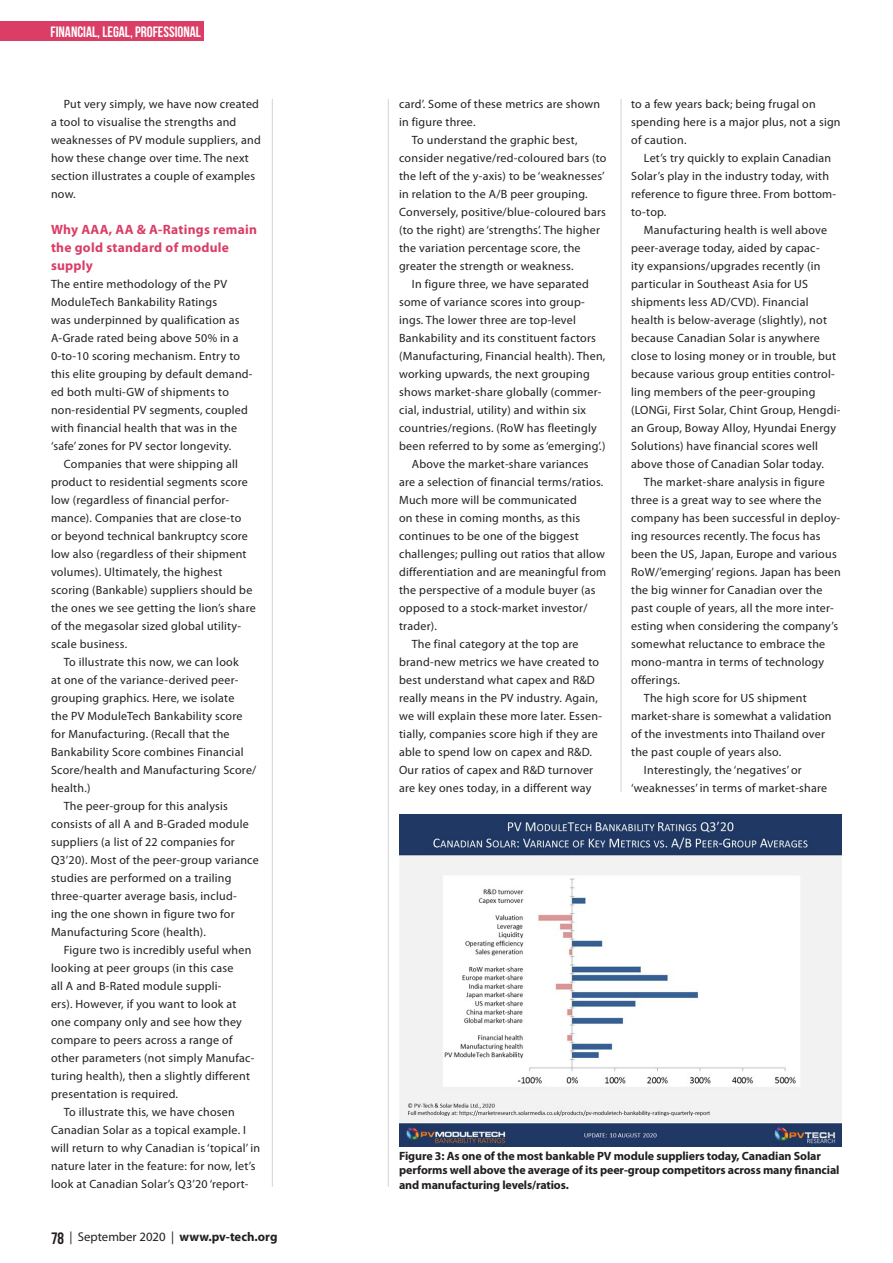
<style>
.page{position:relative;width:893px;height:1263px;background:#fff}
.page>*{position:absolute;margin:0;border:0;box-sizing:border-box;transform-origin:0 0}
.t1{font:15px "Bebas Neue";color:#fff}
.Subhead{font:700 13.5px/18px "Myriad Pro";letter-spacing:.02em;color:#da3d66}
.t2{font:12.75px "Myriad Pro";color:#231f20}
.Body_indent{font:12px/18px "Myriad Pro";letter-spacing:.02em;color:#231f20}
.Body_no_indent{font:12px/18px "Myriad Pro";letter-spacing:.02em;color:#231f20}
.t3{font:700 12px/14.4px "Myriad Pro";letter-spacing:-.01em;color:#231f20}
.s1{font-family:"Bebas Neue";font-size:16.5px}
.s2{font-weight:700}
</style>
<div class="page">
<div style="left:0;top:21px;width:204px;height:20px;background:#da3d66"></div>
<hr style="left:272px;top:99px;width:1px;height:1088px;background:#d1d2d4">
<hr style="left:388px;top:99px;width:1px;height:1088px;background:#d1d2d4">
<hr style="left:621px;top:99px;width:1px;height:693px;background:#d1d2d4">
<img style="left:399px;top:815px;width:443px;height:332px">
<p class="t1" style="left:51px;top:23px;width:152px">FINANCIAL, LEGAL, PROFESSIONAL</p>
<p class="Body_indent" style="left:51px;top:95px;width:211px;text-indent:13px">Put very simply, we have now created a tool to visualise the strengths and weaknesses of PV module suppliers, and how these change over time. The next section illustrates a couple of examples now.</p>
<p class="Subhead" style="left:51px;top:220px;width:208px">Why AAA, AA &amp; A-Ratings remain the gold standard of module supply</p>
<p class="Body_no_indent" style="left:51px;top:275px;width:203px">The entire methodology of the PV ModuleTech Bankability Ratings<br>was underpinned by qualification as A-Grade rated being above 50% in a 0-to-10 scoring mechanism. Entry to this elite grouping by default demand&shy;ed both multi-GW of shipments to non-residential PV segments, coupled with financial health that was in the ‘safe’ zones for PV sector longevity.</p>
<p class="Body_indent" style="left:51px;top:455px;width:206px;text-indent:13px">Companies that were shipping all product to residential segments score low (regardless of financial perfor&shy;mance). Companies that are close-to<br>or beyond technical bankruptcy score low also (regardless of their shipment volumes). Ultimately, the highest scoring (Bankable) suppliers should be the ones we see getting the lion’s share of the megasolar sized global utility&shy;scale business.</p>
<p class="Body_indent" style="left:51px;top:653px;width:207px;text-indent:13px">To illustrate this now, we can look<br>at one of the variance-derived peer&shy;grouping graphics. Here, we isolate<br>the PV ModuleTech Bankability score for Manufacturing. (Recall that the Bankability Score combines Financial Score/health and Manufacturing Score/ health.)</p>
<p class="Body_indent" style="left:51px;top:797px;width:209px;text-indent:13px">The peer-group for this analysis consists of all A and B-Graded module suppliers (a list of 22 companies for Q3’20). Most of the peer-group variance studies are performed on a trailing three-quarter average basis, includ-<br>ing the one shown in figure two for Manufacturing Score (health).</p>
<p class="Body_indent" style="left:51px;top:941px;width:205px;text-indent:13px">Figure two is incredibly useful when looking at peer groups (in this case<br>all A and B-Rated module suppli-<br>ers). However, if you want to look at one company only and see how they compare to peers across a range of other parameters (not simply Manufac&shy;turing health), then a slightly different presentation is required.</p>
<p class="Body_indent" style="left:51px;top:1103px;width:211px;text-indent:13px">To illustrate this, we have chosen Canadian Solar as a topical example. I will return to why Canadian is ‘topical’ in nature later in the feature: for now, let’s look at Canadian Solar’s Q3’20 ‘report-</p>
<p class="t2" style="left:51px;top:1229px;width:228px"><span class="s1">78</span> | September 2020 | <span class="s2">www.pv-tech.org</span></p>
<p class="Body_indent" style="left:399px;top:95px;width:203px">card’. Some of these metrics are shown in figure three.</p>
<p class="Body_indent" style="left:399px;top:131px;width:209px;text-indent:13px">To understand the graphic best, consider negative/red-coloured bars (to the left of the y-axis) to be ‘weaknesses’ in relation to the A/B peer grouping.<br>Conversely, positive/blue-coloured bars (to the right) are ‘strengths’. The higher the variation percentage score, the greater the strength or weakness.</p>
<p class="Body_indent" style="left:399px;top:275px;width:208px;text-indent:13px">In figure three, we have separated some of variance scores into group&shy;ings. The lower three are top-level Bankability and its constituent factors (Manufacturing, Financial health). Then, working upwards, the next grouping shows market-share globally (commer&shy;cial, industrial, utility) and within six countries/regions. (RoW has fleetingly been referred to by some as ‘emerging’.)</p>
<p class="Body_indent" style="left:399px;top:455px;width:209px;text-indent:13px">Above the market-share variances are a selection of financial terms/ratios.<br>Much more will be communicated<br>on these in coming months, as this continues to be one of the biggest challenges; pulling out ratios that allow differentiation and are meaningful from the perspective of a module buyer (as opposed to a stock-market investor/ trader).</p>
<p class="Body_indent" style="left:399px;top:635px;width:204px;text-indent:13px">The final category at the top are brand-new metrics we have created to best understand what capex and R&amp;D really means in the PV industry. Again, we will explain these more later. Essen&shy;tially, companies score high if they are able to spend low on capex and R&amp;D.<br>Our ratios of capex and R&amp;D turnover are key ones today, in a different way</p>
<p class="Body_indent" style="left:631px;top:95px;width:211px">to a few years back; being frugal on spending here is a major plus, not a sign of caution.</p>
<p class="Body_indent" style="left:631px;top:149px;width:207px;text-indent:13px">Let’s try quickly to explain Canadian<br>Solar’s play in the industry today, with reference to figure three. From bottom&shy;to-top.</p>
<p class="Body_indent" style="left:631px;top:221px;width:211px;text-indent:13px">Manufacturing health is well above peer-average today, aided by capac-<br>ity expansions/upgrades recently (in particular in Southeast Asia for US shipments less AD/CVD). Financial health is below-average (slightly), not because Canadian Solar is anywhere close to losing money or in trouble, but because various group entities control&shy;ling members of the peer-grouping (LONGi, First Solar, Chint Group, Hengdi&shy;an Group, Boway Alloy, Hyundai Energy Solutions) have financial scores well above those of Canadian Solar today.</p>
<p class="Body_indent" style="left:631px;top:473px;width:211px;text-indent:13px">The market-share analysis in figure three is a great way to see where the company has been successful in deploy&shy;ing resources recently. The focus has been the US, Japan, Europe and various RoW/’emerging’ regions. Japan has been the big winner for Canadian over the past couple of years, all the more inter&shy;esting when considering the company’s somewhat reluctance to embrace the mono-mantra in terms of technology offerings.</p>
<p class="Body_indent" style="left:631px;top:689px;width:202px;text-indent:13px">The high score for US shipment market-share is somewhat a validation of the investments into Thailand over the past couple of years also.</p>
<p class="Body_indent" style="left:631px;top:761px;width:198px;text-indent:13px">Interestingly, the ‘negatives’ or ‘weaknesses’ in terms of market-share</p>
<p class="t3" style="left:399px;top:1148px;width:442px">Figure 3: As one of the most bankable PV module suppliers today, Canadian Solar performs well above the average of its peer-group competitors across many financial and manufacturing levels/ratios.</p>
</div>
